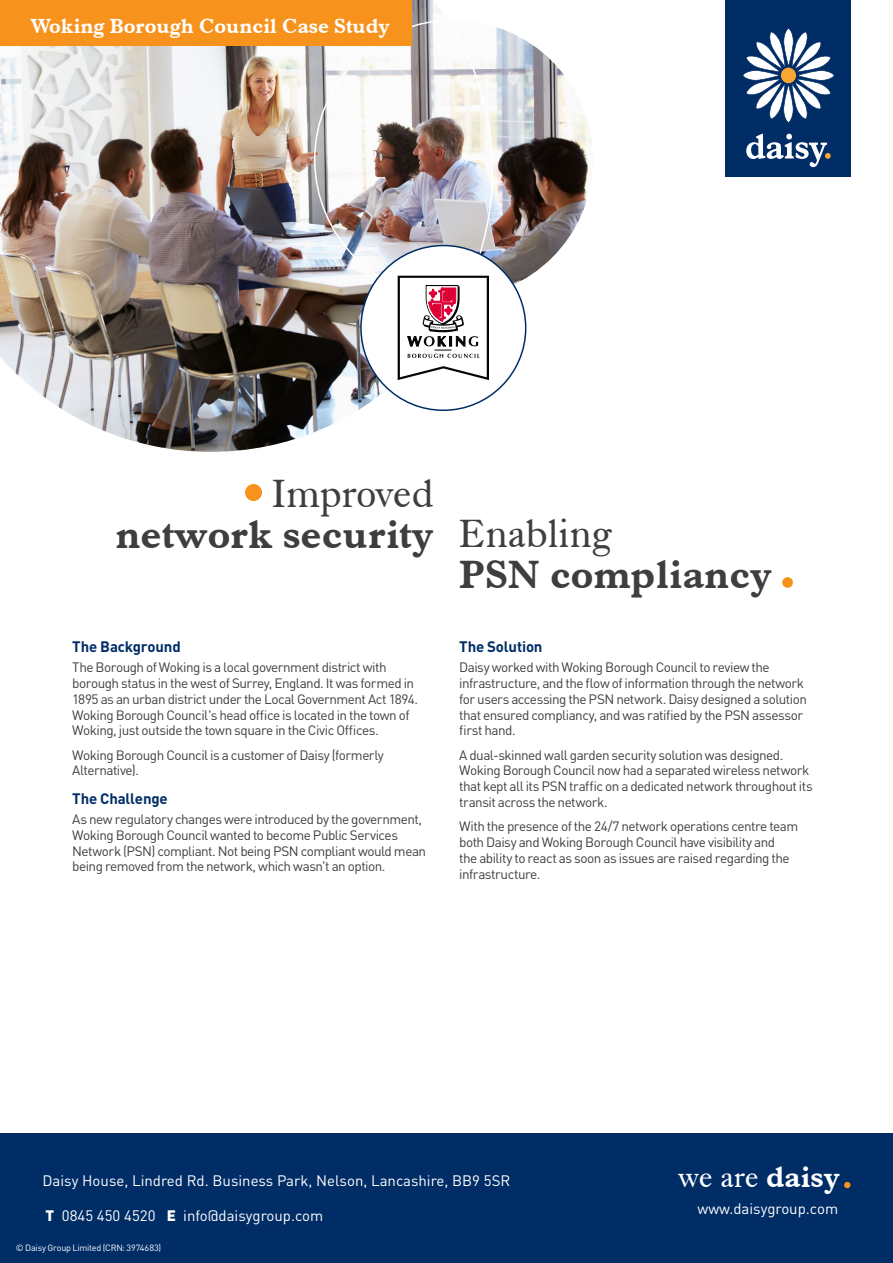
<style>
.page{position:relative;width:893px;height:1263px;background:#fff}
.page>*{position:absolute;margin:0;border:0;box-sizing:border-box;transform-origin:0 0}
.t1{font:40.5px "Dutch 766 BT Bold A";color:#3e3e3f}
.t2{font:40.5px "Dutch 766 BT Roman A";color:#3e3e3f}
.t3{font:30px "Dutch 766 BT Roman A";color:#fff}
.t4{font:21px "Dutch 766 BT Bold A";color:#fff}
.t5{font:15px "DIN";color:#fff}
.Sub_Heading{font:700 15px "DIN";letter-spacing:-.01em;color:#002d66}
.Body_Copy{font:13.5px/15.8px "DIN";letter-spacing:-.04em;color:#3e3e3f}
.Body_Copy-2{font:9px "DIN";letter-spacing:-.02em;color:#fff}
.s1{font-family:"Dutch 766 BT Bold A"}
.s2{font-weight:900}
</style>
<div class="page">
<div style="left:0;top:1133px;width:893px;height:130px;background:#002d66"></div>
<svg style="left:844px;top:1182px;width:6px;height:6px"></svg>
<div style="left:782px;top:577px;width:11px;height:11px;background:#f7931d;border-radius:50%"></div>
<div style="left:245px;top:484px;width:17px;height:17px;background:#f7931d;border-radius:50%"></div>
<div style="left:725px;top:0;width:125px;height:177px;background:#002d66"></div>
<svg style="left:743px;top:28px;width:91px;height:95px"></svg>
<svg style="left:746px;top:134px;width:85px;height:33px"></svg>
<img style="left:0;top:0;width:592px;height:452px">
<div style="left:361px;top:246px;width:165px;height:164px;background:#fff;border-radius:50%"></div>
<svg style="left:398px;top:276px;width:91px;height:104px"></svg>
<div style="left:0;top:0;width:411px;height:46px;background:#f7931d"></div>
<p class="t4" style="left:31px;top:13px;width:361px">Woking Borough Council Case Study</p>
<p class="t2" style="left:272px;top:468px;width:163px">Improved</p>
<p class="t1" style="left:115px;top:509px;width:320px">network security</p>
<p class="Sub_Heading" style="left:72px;top:637px;width:110px">The Background</p>
<p class="Body_Copy" style="left:72px;top:659px;width:347px">The Borough of Woking is a local government district with borough status in the west of Surrey, England. It was formed in 1895 as an urban district under the Local Government Act 1894.<br>Woking Borough Council's head office is located in the town of Woking, just outside the town square in the Civic Offices.</p>
<p class="Body_Copy" style="left:72px;top:747px;width:313px">Woking Borough Council is a customer of Daisy (formerly<br>Alternative).</p>
<p class="Sub_Heading" style="left:72px;top:789px;width:97px">The Challenge</p>
<p class="Body_Copy" style="left:72px;top:811px;width:355px">As new regulatory changes were introduced by the government, Woking Borough Council wanted to become Public Services Network (PSN) compliant. Not being PSN compliant would mean being removed from the network, which wasn't an option.</p>
<p class="t2" style="left:459px;top:509px;width:154px">Enabling</p>
<p class="t1" style="left:459px;top:549px;width:314px">PSN compliancy</p>
<p class="Sub_Heading" style="left:459px;top:637px;width:85px">The Solution</p>
<p class="Body_Copy" style="left:459px;top:659px;width:349px">Daisy worked with Woking Borough Council to review the infrastructure, and the flow of information through the network for users accessing the PSN network. Daisy designed a solution that ensured compliancy, and was ratified by the PSN assessor first hand.</p>
<p class="Body_Copy" style="left:459px;top:747px;width:355px">A dual-skinned wall garden security solution was designed.<br>Woking Borough Council now had a separated wireless network that kept all its PSN traffic on a dedicated network throughout its transit across the network.</p>
<p class="Body_Copy" style="left:459px;top:818px;width:341px">With the presence of the 24/7 network operations centre team both Daisy and Woking Borough Council have visibility and<br>the ability to react as soon as issues are raised regarding the infrastructure.</p>
<p class="t5" style="left:43px;top:1171px;width:469px">Daisy House, Lindred Rd. Business Park, Nelson, Lancashire, BB9 5SR</p>
<h2 class="t3" style="left:679px;top:1158px;width:163px">we are <span class="s1">daisy</span></h2>
<p class="t5" style="left:46px;top:1206px;width:279px"><span class="s2">T</span> 0845 450 4520 <span class="s2">E</span> info@daisygroup.com</p>
<p class="t5" style="left:698px;top:1200px;width:142px">www.daisygroup.com</p>
<p class="Body_Copy-2" style="left:16px;top:1242px;width:147px">© Daisy Group Limited (CRN: 3974683)</p>
</div>
